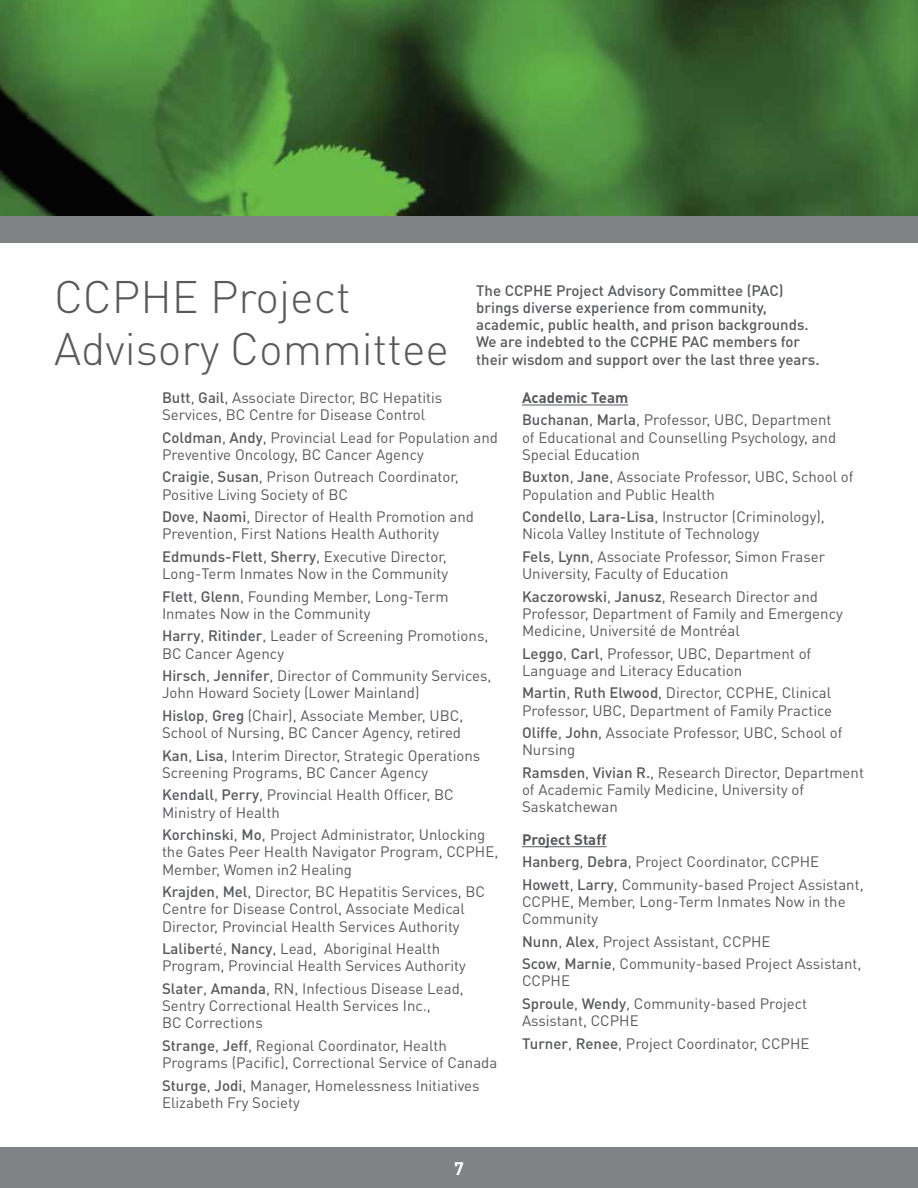
<style>
.page{position:relative;width:918px;height:1188px;background:#fff}
.page>*{position:absolute;margin:0;border:0;box-sizing:border-box;transform-origin:0 0}
.t1{font:300 45px/51.8px "DIN Pro";color:#58595b}
.t2{font:700 18px "DIN Pro";color:#fff}
.t3{font:15px/17.2px "DIN Pro";color:#58595b}
.t4{font:500 15px/17.2px "DIN Pro";color:#58595b}
.s1{font-weight:500}
.s2{font-weight:700}
</style>
<div class="page">
<div style="left:0;top:1148px;width:918px;height:40px;background:#808285"></div>
<img style="left:0;top:0;width:918px;height:216px">
<div style="left:0;top:216px;width:918px;height:27px;background:#808285"></div>
<hr style="left:522px;top:405px;width:106px;height:1px;background:#58595b">
<hr style="left:522px;top:846px;width:85px;height:1px;background:#58595b">
<h1 class="t1" style="left:54px;top:269px;width:397px">CCPHE Project<br>Advisory Committee</h1>
<p class="t4" style="left:476px;top:281px;width:345px">The CCPHE Project Advisory Committee (PAC) brings diverse experience from community, academic, public health, and prison backgrounds.<br>We are indebted to the CCPHE PAC members for their wisdom and support over the last three years.</p>
<p class="t3" style="left:162px;top:388px;width:282px"><span class="s1">Butt</span>, <span class="s1">Gail</span>, Associate Director, BC Hepatitis<br>Services, BC Centre for Disease Control</p>
<p class="t3" style="left:162px;top:428px;width:338px"><span class="s1">Coldman</span>, <span class="s1">Andy</span>, Provincial Lead for Population and<br>Preventive Oncology, BC Cancer Agency</p>
<p class="t3" style="left:162px;top:468px;width:298px"><span class="s1">Craigie</span>, <span class="s1">Susan</span>, Prison Outreach Coordinator,<br>Positive Living Society of BC</p>
<p class="t3" style="left:162px;top:508px;width:313px"><span class="s1">Dove</span>, <span class="s1">Naomi</span>, Director of Health Promotion and<br>Prevention, First Nations Health Authority</p>
<p class="t3" style="left:162px;top:547px;width:288px"><span class="s1">Edmunds-Flett</span>, <span class="s1">Sherry</span>, Executive Director,<br>Long-Term Inmates Now in the Community</p>
<p class="t3" style="left:162px;top:587px;width:288px"><span class="s1">Flett</span>, <span class="s1">Glenn</span>, Founding Member, Long-Term<br>Inmates Now in the Community</p>
<p class="t3" style="left:162px;top:627px;width:328px"><span class="s1">Harry</span>, <span class="s1">Ritinder</span>, Leader of Screening Promotions,<br>BC Cancer Agency</p>
<p class="t3" style="left:162px;top:667px;width:331px"><span class="s1">Hirsch</span>, <span class="s1">Jennifer</span>, Director of Community Services,<br>John Howard Society (Lower Mainland)</p>
<p class="t3" style="left:162px;top:706px;width:303px"><span class="s1">Hislop</span>, <span class="s1">Greg</span> (Chair), Associate Member, UBC,<br>School of Nursing, BC Cancer Agency, retired</p>
<p class="t3" style="left:162px;top:746px;width:320px"><span class="s1">Kan</span>, <span class="s1">Lisa</span>, Interim Director, Strategic Operations<br>Screening Programs, BC Cancer Agency</p>
<p class="t3" style="left:162px;top:786px;width:293px"><span class="s1">Kendall</span>, <span class="s1">Perry</span>, Provincial Health Officer, BC<br>Ministry of Health</p>
<p class="t3" style="left:162px;top:826px;width:338px"><span class="s1">Korchinski</span>, <span class="s1">Mo</span>, Project Administrator, Unlocking the Gates Peer Health Navigator Program, CCPHE,<br>Member, Women in2 Healing</p>
<p class="t3" style="left:162px;top:883px;width:325px"><span class="s1">Krajden</span>, <span class="s1">Mel</span>, Director, BC Hepatitis Services, BC<br>Centre for Disease Control, Associate Medical<br>Director, Provincial Health Services Authority</p>
<p class="t3" style="left:162px;top:940px;width:305px"><span class="s1">Lalibert</span>é, <span class="s1">Nancy</span>, Lead, Aboriginal Health<br>Program, Provincial Health Services Authority</p>
<p class="t3" style="left:162px;top:979px;width:303px"><span class="s1">Slater</span>, <span class="s1">Amanda</span>, RN, Infectious Disease Lead,<br>Sentry Correctional Health Services Inc.,<br>BC Corrections</p>
<p class="t3" style="left:162px;top:1036px;width:337px"><span class="s1">Strange</span>, <span class="s1">Jeff</span>, Regional Coordinator, Health<br>Programs (Pacific), Correctional Service of Canada</p>
<p class="t3" style="left:162px;top:1076px;width:319px"><span class="s1">Sturge</span>, <span class="s1">Jodi</span>, Manager, Homelessness Initiatives<br>Elizabeth Fry Society</p>
<p class="t2" style="left:454px;top:1156px;width:11px">7</p>
<p class="t3" style="left:522px;top:386px;width:311px;line-height:22.5px"><span class="s2">Academic Team<br></span><span class="s1">Buchanan</span>, <span class="s1">Marla</span>, Professor, UBC, Department</p>
<p class="t3" style="left:522px;top:428px;width:316px">of Educational and Counselling Psychology, and<br>Special Education</p>
<p class="t3" style="left:522px;top:468px;width:333px"><span class="s1">Buxton</span>, <span class="s1">Jane</span>, Associate Professor, UBC, School of<br>Population and Public Health</p>
<p class="t3" style="left:522px;top:508px;width:304px"><span class="s1">Condello</span>, <span class="s1">Lara-Lisa</span>, Instructor (Criminology),<br>Nicola Valley Institute of Technology</p>
<p class="t3" style="left:522px;top:547px;width:305px"><span class="s1">Fels</span>, <span class="s1">Lynn</span>, Associate Professor, Simon Fraser<br>University, Faculty of Education</p>
<p class="t3" style="left:522px;top:587px;width:322px"><span class="s1">Kaczorowski</span>, <span class="s1">Janusz</span>, Research Director and<br>Professor, Department of Family and Emergency<br>Medicine, Université de Montréal</p>
<p class="t3" style="left:522px;top:644px;width:291px"><span class="s1">Leggo</span>, <span class="s1">Carl</span>, Professor, UBC, Department of<br>Language and Literacy Education</p>
<p class="t3" style="left:522px;top:684px;width:312px"><span class="s1">Martin</span>, <span class="s1">Ruth Elwood</span>, Director, CCPHE, Clinical<br>Professor, UBC, Department of Family Practice</p>
<p class="t3" style="left:522px;top:724px;width:322px"><span class="s1">Oliffe</span>, <span class="s1">John</span>, Associate Professor, UBC, School of<br>Nursing</p>
<p class="t3" style="left:522px;top:763px;width:343px"><span class="s1">Ramsden</span>, <span class="s1">Vivian R.</span>, Research Director, Department of Academic Family Medicine, University of<br>Saskatchewan</p>
<p class="t3" style="left:522px;top:827px;width:343px;line-height:22.5px"><span class="s2">Project Staff<br></span><span class="s1">Hanberg</span>, <span class="s1">Debra</span>, Project Coordinator, CCPHE<br><span class="s1">Howett</span>, <span class="s1">Larry</span>, Community-based Project Assistant,</p>
<p class="t3" style="left:522px;top:892px;width:325px">CCPHE, Member, Long-Term Inmates Now in the<br>Community</p>
<p class="t3" style="left:522px;top:929px;width:341px;line-height:22.5px"><span class="s1">Nunn</span>, <span class="s1">Alex</span>, Project Assistant, CCPHE<br><span class="s1">Scow</span>, <span class="s1">Marnie</span>, Community-based Project Assistant,</p>
<p class="t3" style="left:522px;top:969px;width:287px;line-height:22.5px">CCPHE<br><span class="s1">Sproule</span>, <span class="s1">Wendy</span>, Community-based Project</p>
<p class="t3" style="left:522px;top:1009px;width:289px;line-height:22.5px">Assistant, CCPHE<br><span class="s1">Turner</span>, <span class="s1">Renee</span>, Project Coordinator, CCPHE</p>
</div>
